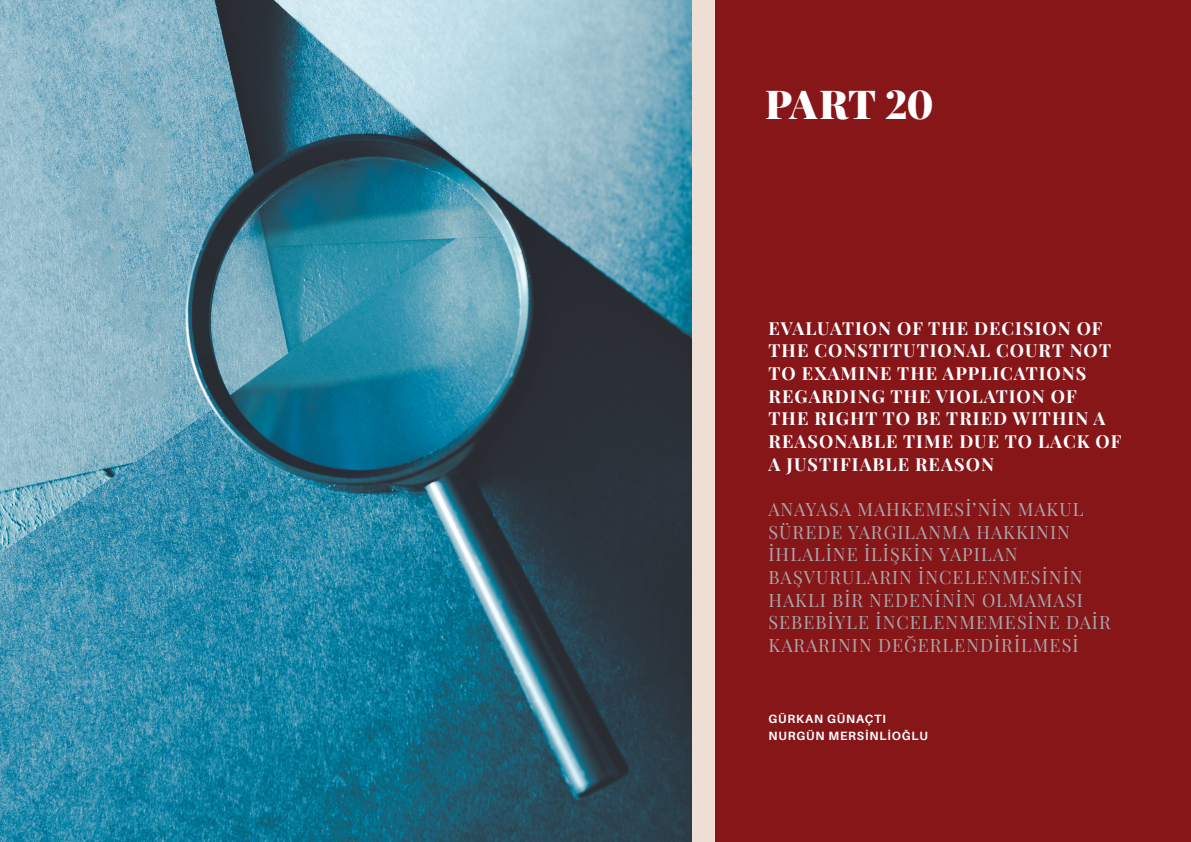
<style>
.page{position:relative;width:1191px;height:842px;background:#fff}
.page>*{position:absolute;margin:0;border:0;box-sizing:border-box;transform-origin:0 0}
.t1{font:900 40px "Playfair Display";letter-spacing:-.01em;color:#fff}
.TR_MAKALE_BAŞLIK{font:18px/22.7px "Playfair Display";letter-spacing:.06em;color:#a8a9ad}
.İNG_MAKALE_BAŞLIK{font:700 18px/22.7px "Playfair Display";letter-spacing:.06em;color:#fff}
.YAZAR{font:700 12px "Aileron";letter-spacing:.07em;color:#fff}
</style>
<div class="page">
<div style="left:596px;top:0;width:595px;height:842px;background:#871619"></div>
<img style="left:0;top:0;width:692px;height:842px">
<div style="left:692px;top:0;width:22px;height:842px;background:#efded6"></div>
<p class="t1" style="left:765px;top:72px;width:170px">PART 20</p>
<p class="İNG_MAKALE_BAŞLIK" style="left:768px;top:315px;width:354px">EVALUATION OF THE DECISION OF<br>THE CONSTITUTIONAL COURT NOT<br>TO EXAMINE THE APPLICATIONS<br>REGARDING THE VIOLATION OF<br>THE RIGHT TO BE TRIED WITHIN A<br>REASONABLE TIME DUE TO LACK OF<br>A JUSTIFIABLE REASON</p>
<p class="TR_MAKALE_BAŞLIK" style="left:768px;top:496px;width:344px">ANAYASA MAHKEMESİ’NİN MAKUL<br>SÜREDE YARGILANMA HAKKININ<br>İHLALİNE İLİŞKİN YAPILAN<br>BAŞVURULARIN İNCELENMESİNİN<br>HAKLI BİR NEDENİNİN OLMAMASI<br>SEBEBİYLE İNCELENMEMESİNE DAİR<br>KARARININ DEĞERLENDİRİLMESİ</p>
<p class="YAZAR" style="left:768px;top:712px;width:119px">GÜRKAN GÜNAÇTI</p>
<p class="YAZAR" style="left:768px;top:729px;width:161px">NURGÜN MERSİNLİOĞLU</p>
</div>
